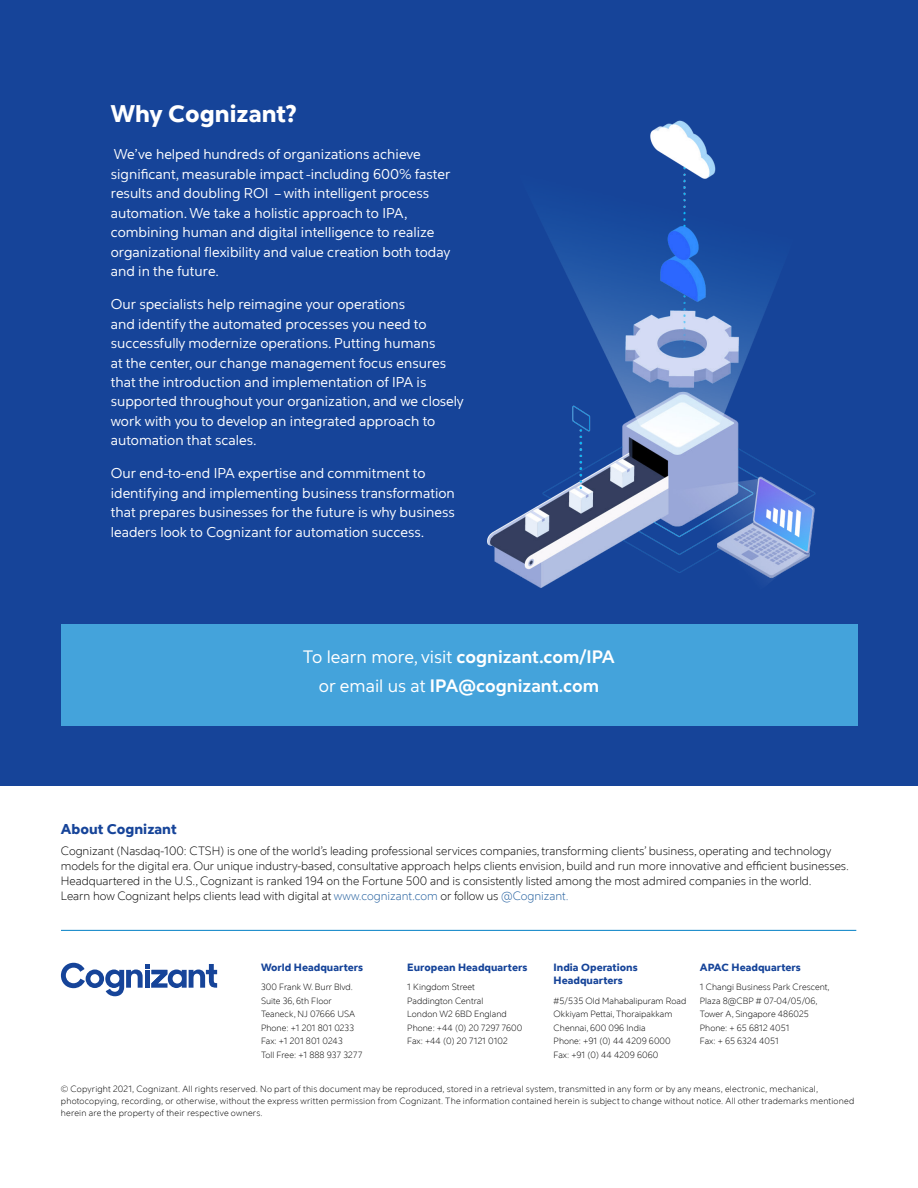
<style>
.page{position:relative;width:918px;height:1188px;background:#fff}
.page>*{position:absolute;margin:0;border:0;box-sizing:border-box;transform-origin:0 0}
.t1{font:800 24px "Cognizant Sans";color:#fff}
.t2{font:700 18px/28.5px "Cognizant Sans";color:#fff;text-align:center}
.t3{font:14.25px/19.5px "Cognizant Sans";color:#fff}
.t4{font:800 14.25px "Cognizant Sans";color:#164499}
.t5{font:300 12px/15px "Cognizant Sans";letter-spacing:-.005em;color:#000}
.t6{font:800 10.5px/13.5px "Cognizant Sans";color:#164499}
.t7{font:300 9px/13.5px "Cognizant Sans";letter-spacing:.005em;color:#000}
.s1{font-weight:400}
.s2{color:#215e9e}
</style>
<div class="page">
<svg style="left:61px;top:963px;width:156px;height:33px"></svg>
<hr style="left:61px;top:930px;width:795px;height:1px;background:#007fc4">
<div style="left:0;top:0;width:918px;height:786px;background:#164499"></div>
<div style="left:61px;top:624px;width:796px;height:102px;background:#44a3db"></div>
<img style="left:487px;top:120px;width:371px;height:606px">
<h1 class="t1" style="left:111px;top:97px;width:188px">Why Cognizant?</h1>
<p class="t3" style="left:111px;top:145px;width:341px">We’ve helped hundreds of organizations achieve significant, measurable impact -including 600% faster results and doubling ROI – with intelligent process automation. We take a holistic approach to IPA, combining human and digital intelligence to realize organizational flexibility and value creation both today and in the future.</p>
<p class="t3" style="left:111px;top:295px;width:354px">Our specialists help reimagine your operations<br>and identify the automated processes you need to successfully modernize operations. Putting humans<br>at the center, our change management focus ensures that the introduction and implementation of IPA is supported throughout your organization, and we closely work with you to develop an integrated approach to automation that scales.</p>
<h3 class="t3" style="left:111px;top:464px;width:346px">Our end-to-end IPA expertise and commitment to identifying and implementing business transformation that prepares businesses for the future is why business leaders look to Cognizant for automation success.</h3>
<h2 class="t2" style="left:303px;top:643px;width:314px"><span class="s1">To learn more, visit</span> cognizant.com/IPA <span class="s1">or email us at</span> IPA@cognizant.com</h2>
<h3 class="t4" style="left:61px;top:819px;width:117px">About Cognizant</h3>
<p class="t5" style="left:61px;top:844px;width:790px">Cognizant (Nasdaq-100: CTSH) is one of the world’s leading professional services companies, transforming clients’ business, operating and technology models for the digital era. Our unique industry-based, consultative approach helps clients envision, build and run more innovative and efficient businesses.<br>Headquartered in the U.S., Cognizant is ranked 194 on the Fortune 500 and is consistently listed among the most admired companies in the world.<br>Learn how Cognizant helps clients lead with digital at <span class="s2">www.cognizant.com</span> or follow us <span class="s2">@Cognizant.</span></p>
<p class="t6" style="left:261px;top:960px;width:104px">World Headquarters</p>
<p class="t7" style="left:261px;top:980px;width:103px">300 Frank W. Burr Blvd.<br>Suite 36, 6th Floor<br>Teaneck, NJ 07666 USA<br>Phone: +1 201 801 0233<br>Fax: +1 201 801 0243<br>Toll Free: +1 888 937 3277</p>
<p class="t6" style="left:407px;top:960px;width:122px">European Headquarters</p>
<p class="t7" style="left:407px;top:980px;width:117px">1 Kingdom Street<br>Paddington Central<br>London W2 6BD England<br>Phone: +44 (0) 20 7297 7600<br>Fax: +44 (0) 20 7121 0102</p>
<p class="t6" style="left:554px;top:960px;width:86px">India Operations<br>Headquarters</p>
<p class="t7" style="left:554px;top:994px;width:134px">#5/535 Old Mahabalipuram Road<br>Okkiyam Pettai, Thoraipakkam<br>Chennai, 600 096 India<br>Phone: +91 (0) 44 4209 6000<br>Fax: +91 (0) 44 4209 6060</p>
<p class="t6" style="left:700px;top:960px;width:102px">APAC Headquarters</p>
<p class="t7" style="left:700px;top:980px;width:131px">1 Changi Business Park Crescent,<br>Plaza 8@CBP # 07-04/05/06,<br>Tower A, Singapore 486025<br>Phone: + 65 6812 4051<br>Fax: + 65 6324 4051</p>
<p class="t7" style="left:61px;top:1083px;width:795px;line-height:12px">© Copyright 2021, Cognizant. All rights reserved. No part of this document may be reproduced, stored in a retrieval system, transmitted in any form or by any means, electronic, mechanical, photocopying, recording, or otherwise, without the express written permission from Cognizant. The information contained herein is subject to change without notice. All other trademarks mentioned herein are the property of their respective owners.</p>
</div>
